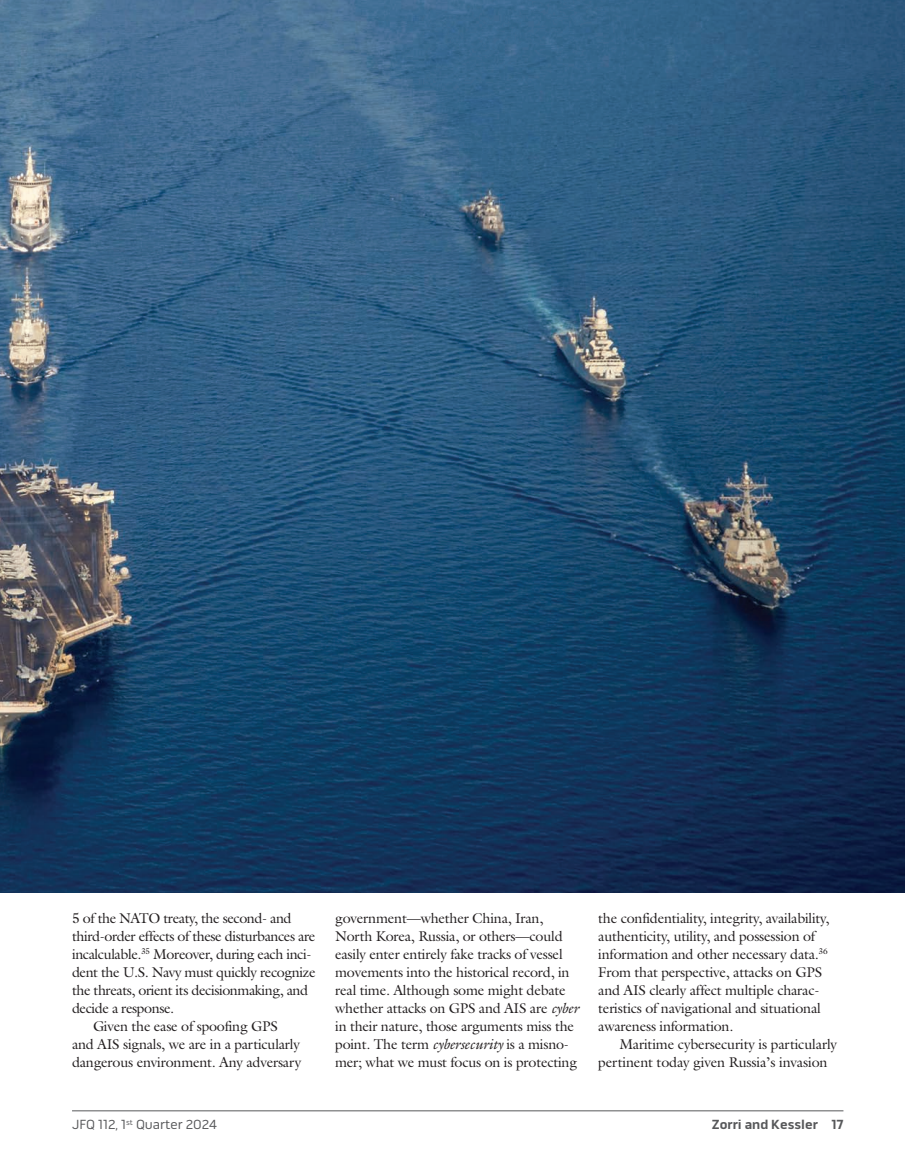
<style>
.page{position:relative;width:905px;height:1175px;background:#fff}
.page>*{position:absolute;margin:0;border:0;box-sizing:border-box;transform-origin:0 0}
.body_text{font:14.25px/18px "Galliard Std";letter-spacing:-.015em;color:#231f20}
.sub_c{font:14.25px/18px "Galliard Std";letter-spacing:-.03em;color:#231f20}
.t1{font:13.5px "Pill Gothic 600 mg";color:#57585a}
.t2{font:700 13.5px "Pill Gothic 600 mg";color:#57585a}
.s1{font-style:italic}
</style>
<div class="page">
<hr style="left:72px;top:1110px;width:771px;height:1px;background:#57585a">
<img style="left:0;top:0;width:904px;height:892px">
<p class="sub_c" style="left:72px;top:908px;width:245px">5 of the NATO treaty, the second- and third-order effects of these disturbances are incalculable.<sup>35</sup> Moreover, during each inci&shy;dent the U.S. Navy must quickly recognize the threats, orient its decisionmaking, and decide a response.</p>
<p class="body_text" style="left:72px;top:1016px;width:231px;text-align:center">Given the ease of spoofing GPS<br>and AIS signals, we are in a particularly dangerous environment. Any adversary</p>
<p class="body_text" style="left:335px;top:908px;width:245px">government—whether China, Iran, North Korea, Russia, or others—could easily enter entirely fake tracks of vessel movements into the historical record, in real time. Although some might debate whether attacks on GPS and AIS are <span class="s1">cyber </span>in their nature, those arguments miss the point. The term <span class="s1">cybersecurity</span> is a misno&shy;mer; what we must focus on is protecting</p>
<p class="body_text" style="left:598px;top:908px;width:232px">the confidentiality, integrity, availability, authenticity, utility, and possession of information and other necessary data.<sup>36<br></sup>From that perspective, attacks on GPS and AIS clearly affect multiple charac&shy;teristics of navigational and situational awareness information.</p>
<p class="body_text" style="left:598px;top:1034px;width:240px;text-indent:21px">Maritime cybersecurity is particularly pertinent today given Russia’s invasion</p>
<p class="t1" style="left:72px;top:1116px;width:146px">JFQ 112, 1<sup>st</sup> Quarter 2024</p>
<p class="t2" style="left:711px;top:1116px;width:133px">Zorri and Kessler 17</p>
</div>
